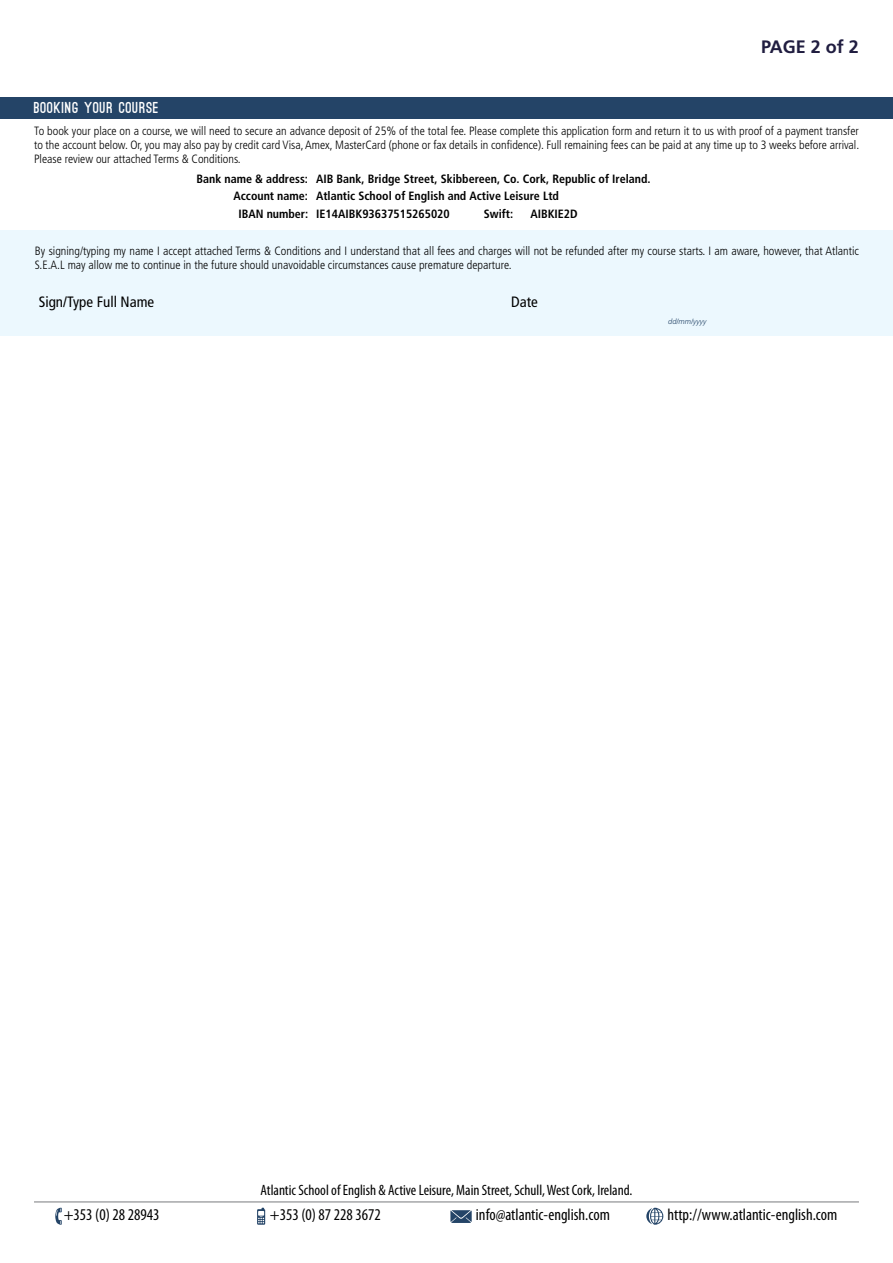
<style>
.page{position:relative;width:893px;height:1263px;background:#fff}
.page>*{position:absolute;margin:0;border:0;box-sizing:border-box;transform-origin:0 0}
.t1{font:700 18px "Frutiger LT Std";color:#201d40}
.t2{font:condensed 16.5px "Myriad Pro";color:#000}
.t3{font:condensed 15px "Myriad Pro";color:#000}
.t4{font:condensed 15px "Frutiger LT Std";color:#000}
.t5{font:900 15px "Ostrich Sans";letter-spacing:.05em;color:#fff}
.t6{font:300 condensed 12px/14.4px "Frutiger LT Std";color:#000;text-align:justify}
.t7{font:700 condensed 12px "Frutiger LT Std";color:#000}
.t8{font:italic 300 7.5px "Frutiger LT Std";color:#244467}
</style>
<div class="page">
<hr style="left:34px;top:1202px;width:825px;height:1px;background:#797a7d">
<svg style="left:257px;top:1208px;width:8px;height:17px"></svg>
<svg style="left:55px;top:1208px;width:7px;height:17px"></svg>
<svg style="left:450px;top:1210px;width:22px;height:13px"></svg>
<svg style="left:646px;top:1208px;width:17px;height:17px"></svg>
<div style="left:0;top:97px;width:893px;height:21px;background:#244467"></div>
<div style="left:0;top:231px;width:893px;height:105px;background:#ecf8fe"></div>
<h1 class="t1" style="left:761px;top:36px;width:99px">PAGE 2 of 2</h1>
<p class="t5" style="left:34px;top:102px;width:126px">BOOKING YOUR COURSE</p>
<p class="t6" style="left:34px;top:123px;width:827px">To book your place on a course, we will need to secure an advance deposit of 25% of the total fee. Please complete this application form and return it to us with proof of a payment transfer to the account below. Or, you may also pay by credit card Visa, Amex, MasterCard (phone or fax details in confidence). Full remaining fees can be paid at any time up to 3 weeks before arrival.<br>Please review our attached Terms &amp; Conditions.</p>
<p class="t7" style="left:196px;top:171px;width:456px">Bank name &amp; address: AIB Bank, Bridge Street, Skibbereen, Co. Cork, Republic of Ireland.</p>
<p class="t7" style="left:233px;top:189px;width:327px">Account name: Atlantic School of English and Active Leisure Ltd</p>
<p class="t7" style="left:238px;top:206px;width:213px">IBAN number: IE14AIBK93637515265020</p>
<p class="t7" style="left:484px;top:206px;width:31px">Swift:</p>
<p class="t7" style="left:530px;top:206px;width:49px">AIBKIE2D</p>
<p class="t6" style="left:35px;top:243px;width:826px">By signing/typing my name I accept attached Terms &amp; Conditions and I understand that all fees and charges will not be refunded after my course starts. I am aware, however, that Atlantic<br>S.E.A.L may allow me to continue in the future should unavoidable circumstances cause premature departure.</p>
<p class="t4" style="left:39px;top:293px;width:117px">Sign/Type Full Name</p>
<p class="t4" style="left:511px;top:293px;width:28px">Date</p>
<p class="t8" style="left:668px;top:317px;width:40px">dd/mm/yyyy</p>
<p class="t3" style="left:260px;top:1181px;width:373px">Atlantic School of English &amp; Active Leisure, Main Street, Schull, West Cork, Ireland.</p>
<h2 class="t2" style="left:64px;top:1205px;width:97px">+353 (0) 28 28943</h2>
<h2 class="t2" style="left:270px;top:1205px;width:113px">+353 (0) 87 228 3672</h2>
<h2 class="t2" style="left:476px;top:1205px;width:135px">info@atlantic-english.com</h2>
<h2 class="t2" style="left:668px;top:1205px;width:171px">http://www.atlantic-english.com</h2>
</div>
